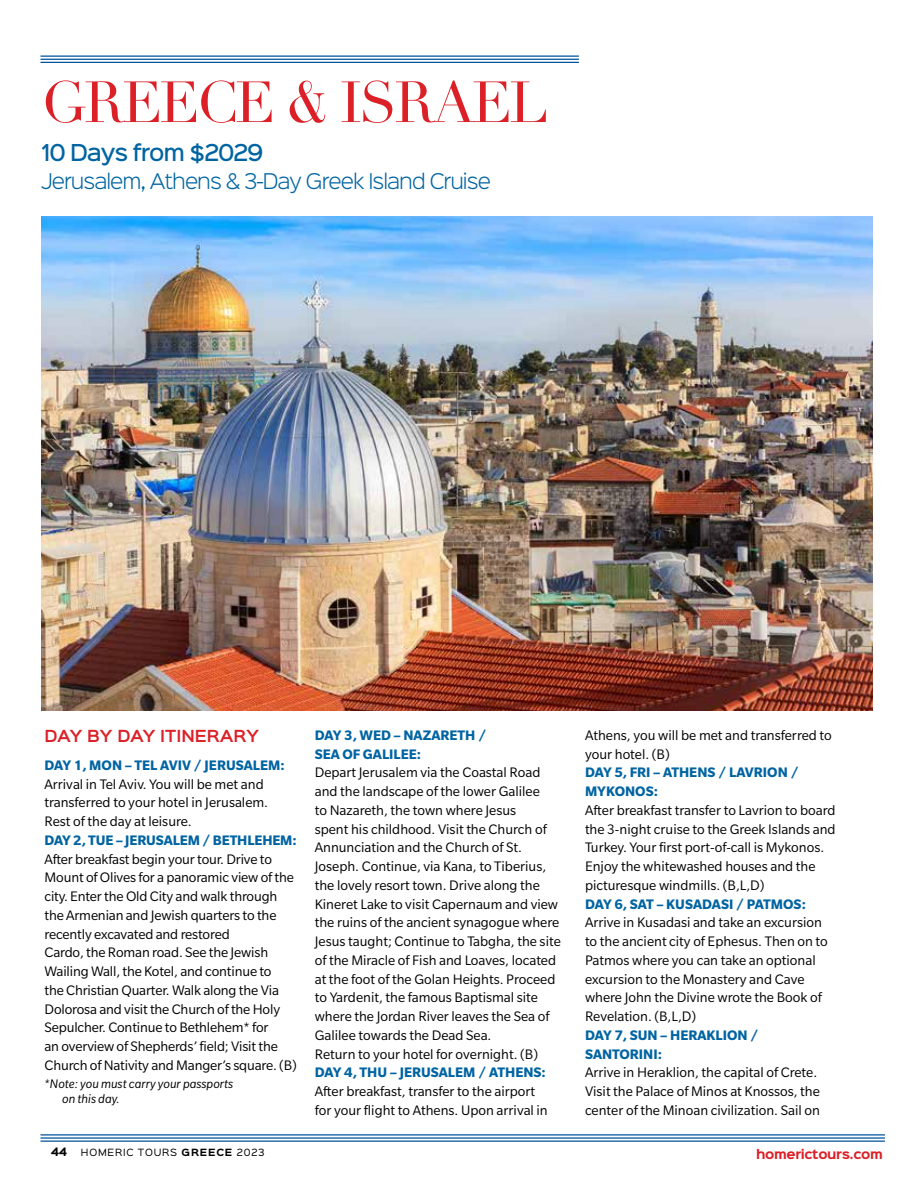
<style>
.page{position:relative;width:918px;height:1188px;background:#fff}
.page>*{position:absolute;margin:0;border:0;box-sizing:border-box;transform-origin:0 0}
.t1{font:57px "Didot";letter-spacing:-.05em;color:#dc2028}
.t2{font:500 21px "Sinkin Sans 500";letter-spacing:-.05em;color:#0064a2}
.t3{font:300 19.5px "Sinkin Sans 300";letter-spacing:-.05em;color:#0064a2}
.t4{font:15px/18.8px "Slate Pro";color:#000}
.t5{font:700 15px/18.8px "Slate Pro";color:#0064a2}
.t6{font:600 15px "Sinkin Sans 600";color:#dc2028}
.t7{font:italic 13.5px/15px "Slate Pro";color:#000}
.t8{font:700 12px "Sinkin Sans 700";letter-spacing:-.03em;color:#dc2028}
.t9{font:9px "Sinkin Sans 400";letter-spacing:.09em;color:#000}
.s1{font-family:"Sinkin Sans 700";font-weight:700;font-size:10.5px}
.s2{font-family:"Sinkin Sans 700";font-weight:700}
</style>
<div class="page">
<hr style="left:40px;top:56px;width:539px;height:1px;background:#00529c">
<hr style="left:40px;top:59px;width:539px;height:1px;background:#00529c">
<hr style="left:40px;top:62px;width:539px;height:1px;background:#00529c">
<img style="left:42px;top:216px;width:830px;height:495px">
<hr style="left:40px;top:1134px;width:845px;height:2px;background:#00529c">
<hr style="left:40px;top:1137px;width:845px;height:2px;background:#00529c">
<hr style="left:40px;top:1141px;width:845px;height:1px;background:#00529c">
<h1 class="t1" style="left:41px;top:68px;width:508px">GREECE &amp; ISRAEL</h1>
<h2 class="t2" style="left:41px;top:135px;width:224px">10 Days from $2029</h2>
<h3 class="t3" style="left:41px;top:165px;width:451px">Jerusalem, Athens &amp; 3-Day Greek Island Cruise</h3>
<p class="t6" style="left:45px;top:723px;width:216px">DAY BY DAY ITINERARY</p>
<p class="t5" style="left:45px;top:756px;width:242px">DAY 1, MON – TEL AVIV / JERUSALEM:</p>
<p class="t4" style="left:45px;top:775px;width:225px">Arrival in Tel Aviv. You will be met and transferred to your hotel in Jerusalem.<br>Rest of the day at leisure.</p>
<p class="t5" style="left:45px;top:831px;width:254px">DAY 2, TUE – JERUSALEM / BETHLEHEM:</p>
<p class="t4" style="left:45px;top:850px;width:254px">After breakfast begin your tour. Drive to Mount of Olives for a panoramic view of the city. Enter the Old City and walk through the Armenian and Jewish quarters to the recently excavated and restored<br>Cardo, the Roman road. See the Jewish Wailing Wall, the Kotel, and continue to<br>the Christian Quarter. Walk along the Via Dolorosa and visit the Church of the Holy Sepulcher. Continue to Bethlehem* for<br>an overview of Shepherds’ field; Visit the Church of Nativity and Manger’s square. (B)</p>
<p class="t7" style="left:62px;top:1076px;width:173px;text-indent:-18px">*Note: you must carry your passports on this day.</p>
<p class="t5" style="left:315px;top:726px;width:173px">DAY 3, WED – NAZARETH /<br>SEA OF GALILEE:</p>
<p class="t4" style="left:315px;top:763px;width:248px">Depart Jerusalem via the Coastal Road and the landscape of the lower Galilee<br>to Nazareth, the town where Jesus<br>spent his childhood. Visit the Church of Annunciation and the Church of St.<br>Joseph. Continue, via Kana, to Tiberius, the lovely resort town. Drive along the Kineret Lake to visit Capernaum and view the ruins of the ancient synagogue where Jesus taught; Continue to Tabgha, the site of the Miracle of Fish and Loaves, located at the foot of the Golan Heights. Proceed to Yardenit, the famous Baptismal site where the Jordan River leaves the Sea of Galilee towards the Dead Sea.<br>Return to your hotel for overnight. (B)</p>
<p class="t5" style="left:315px;top:1063px;width:233px">DAY 4, THU – JERUSALEM / ATHENS:</p>
<p class="t4" style="left:315px;top:1082px;width:235px">After breakfast, transfer to the airport for your flight to Athens. Upon arrival in</p>
<p class="t4" style="left:585px;top:726px;width:248px">Athens, you will be met and transferred to your hotel. (B)</p>
<p class="t5" style="left:585px;top:763px;width:215px">DAY 5, FRI – ATHENS / LAVRION /<br>MYKONOS:</p>
<p class="t4" style="left:585px;top:801px;width:252px">After breakfast transfer to Lavrion to board the 3-night cruise to the Greek Islands and Turkey. Your first port-of-call is Mykonos.<br>Enjoy the whitewashed houses and the picturesque windmills. (B,L,D)</p>
<p class="t5" style="left:585px;top:894px;width:222px">DAY 6, SAT – KUSADASI / PATMOS:</p>
<p class="t4" style="left:585px;top:913px;width:244px">Arrive in Kusadasi and take an excursion to the ancient city of Ephesus. Then on to Patmos where you can take an optional excursion to the Monastery and Cave where John the Divine wrote the Book of Revelation. (B,L,D)</p>
<p class="t5" style="left:585px;top:1026px;width:175px">DAY 7, SUN – HERAKLION /<br>SANTORINI:</p>
<p class="t4" style="left:585px;top:1063px;width:237px">Arrive in Heraklion, the capital of Crete.<br>Visit the Palace of Minos at Knossos, the center of the Minoan civilization. Sail on</p>
<p class="t9" style="left:51px;top:1144px;width:215px"><span class="s1">44</span> HOMERIC TOURS <span class="s2">GREECE</span> 2023</p>
<p class="t8" style="left:756px;top:1147px;width:128px">homerictours.com</p>
</div>
